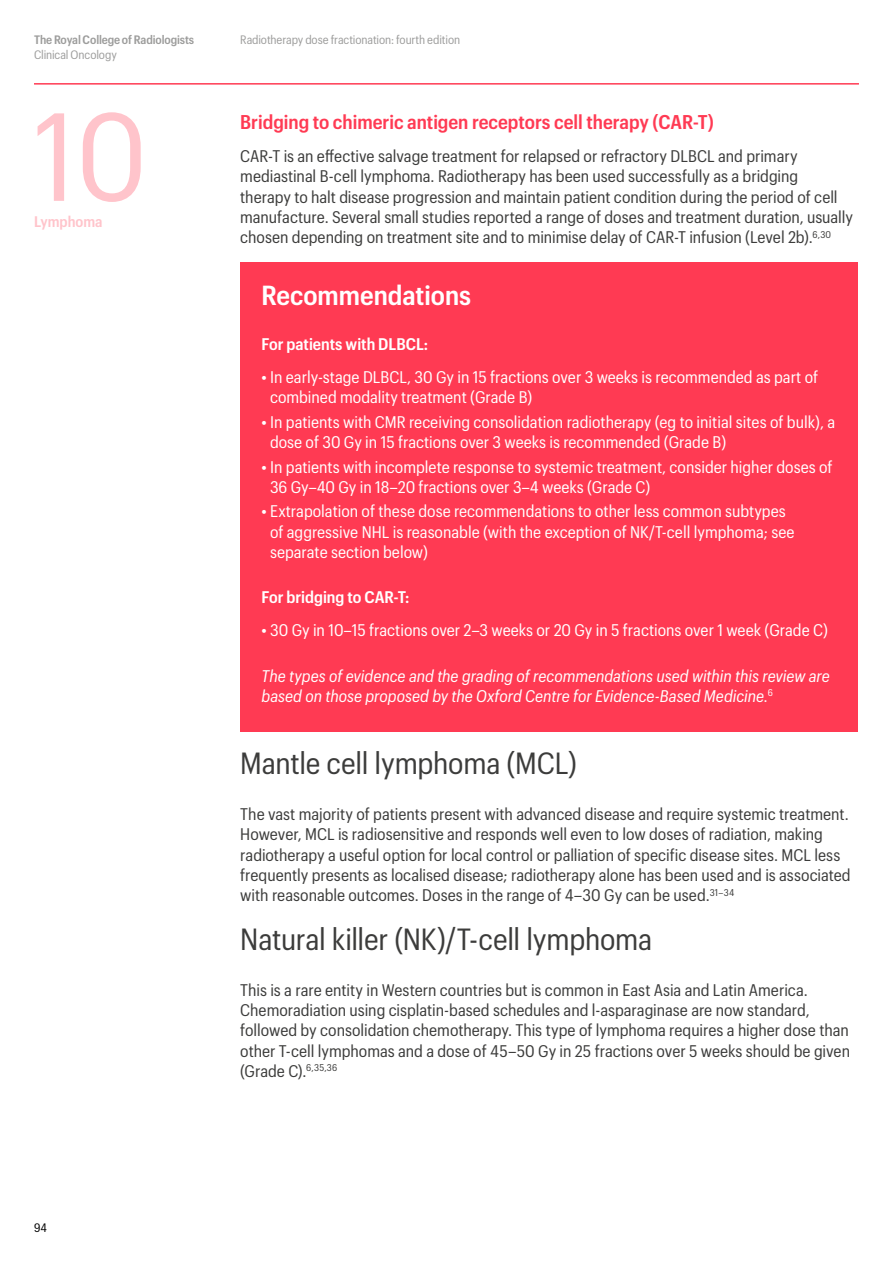
<style>
.page{position:relative;width:893px;height:1263px;background:#fff}
.page>*{position:absolute;margin:0;border:0;box-sizing:border-box;transform-origin:0 0}
.Section_number_tint{font:122.25px "Graphik Compact";color:#ffc4cb}
.Heading_1{font:30px "Graphik Compact";letter-spacing:-.01em;color:#3c3c3b}
.Box_heading_1{font:600 27px "Graphik Compact";color:#fff}
.Heading_2{font:600 19.5px "Graphik Compact";color:#ff3a53}
.Body{font:16.5px/20.2px "Graphik Compact";color:#3c3c3b}
.t1{font:16.5px/20.2px "Graphik Compact";color:#fff}
.Box_body_after_list{font:italic 16.5px/20.2px "Graphik Compact";color:#fff}
.Box_heading_3{font:600 16.5px "Graphik Compact";color:#fff}
.Section_title_tint{font:600 15px "Graphik Compact";color:#ffc4cb}
.t2{font:12px "Graphik Compact";letter-spacing:-.01em;color:#9d9d9c}
.t3{font:600 12px "Graphik Compact";letter-spacing:-.01em;color:#9d9d9c}
.t4{font:12px "Graphik Compact";color:#000}
.s1{font-weight:600}
</style>
<div class="page">
<hr style="left:34px;top:83px;width:825px;height:2px;background:#ff3a53">
<div style="left:240px;top:262px;width:617px;height:470px;background:#ff3a53"></div>
<p class="t3" style="left:34px;top:31px;width:162px">The Royal College of Radiologists</p>
<p class="t2" style="left:34px;top:46px;width:84px">Clinical Oncology</p>
<p class="Section_number_tint" style="left:34px;top:69px;width:114px">10</p>
<p class="Section_title_tint" style="left:34px;top:210px;width:70px">Lymphoma</p>
<p class="t2" style="left:240px;top:31px;width:221px">Radiotherapy dose fractionation: fourth edition</p>
<p class="Heading_2" style="left:240px;top:108px;width:475px">Bridging to chimeric antigen receptors cell therapy (CAR-T)</p>
<p class="Body" style="left:240px;top:145px;width:614px">CAR-T is an effective salvage treatment for relapsed or refractory DLBCL and primary mediastinal B-cell lymphoma. Radiotherapy has been used successfully as a bridging therapy to halt disease progression and maintain patient condition during the period of cell manufacture. Several small studies reported a range of doses and treatment duration, usually chosen depending on treatment site and to minimise delay of CAR-T infusion (Level 2b).<sup>6,30</sup></p>
<p class="Box_heading_1" style="left:261px;top:275px;width:211px">Recommendations</p>
<p class="Box_heading_3" style="left:261px;top:332px;width:168px">For patients with DLBCL:</p>
<p class="t1" style="left:270px;top:366px;width:550px;text-indent:-9px"><span class="s1">•</span> In early-stage DLBCL, 30 Gy in 15 fractions over 3 weeks is recommended as part of combined modality treatment (Grade B)</p>
<p class="t1" style="left:270px;top:410px;width:567px;text-indent:-9px"><span class="s1">•</span> In patients with CMR receiving consolidation radiotherapy (eg to initial sites of bulk), a dose of 30 Gy in 15 fractions over 3 weeks is recommended (Grade B)</p>
<p class="t1" style="left:270px;top:455px;width:564px;text-indent:-9px"><span class="s1">•</span> In patients with incomplete response to systemic treatment, consider higher doses of<br>36 Gy–40 Gy in 18–20 fractions over 3–4 weeks (Grade C)</p>
<p class="t1" style="left:270px;top:500px;width:526px;text-indent:-9px"><span class="s1">•</span> Extrapolation of these dose recommendations to other less common subtypes of aggressive NHL is reasonable (with the exception of NK/T-cell lymphoma; see separate section below)</p>
<p class="Box_heading_3" style="left:261px;top:585px;width:149px">For bridging to CAR-T:</p>
<p class="t1" style="left:261px;top:619px;width:568px"><span class="s1">•</span> 30 Gy in 10–15 fractions over 2–3 weeks or 20 Gy in 5 fractions over 1 week (Grade C)</p>
<p class="Box_body_after_list" style="left:261px;top:664px;width:570px">The types of evidence and the grading of recommendations used within this review are based on those proposed by the Oxford Centre for Evidence-Based Medicine.<sup>6</sup></p>
<p class="Heading_1" style="left:240px;top:742px;width:338px">Mantle cell lymphoma (MCL)</p>
<p class="Body" style="left:240px;top:803px;width:612px">The vast majority of patients present with advanced disease and require systemic treatment.<br>However, MCL is radiosensitive and responds well even to low doses of radiation, making radiotherapy a useful option for local control or palliation of specific disease sites. MCL less frequently presents as localised disease; radiotherapy alone has been used and is associated with reasonable outcomes. Doses in the range of 4–30 Gy can be used.<sup>31–34</sup></p>
<p class="Heading_1" style="left:240px;top:917px;width:414px">Natural killer (NK)/T-cell lymphoma</p>
<p class="Body" style="left:240px;top:978px;width:611px">This is a rare entity in Western countries but is common in East Asia and Latin America.<br>Chemoradiation using cisplatin-based schedules and l-asparaginase are now standard, followed by consolidation chemotherapy. This type of lymphoma requires a higher dose than other T-cell lymphomas and a dose of 45–50 Gy in 25 fractions over 5 weeks should be given (Grade C).<sup>6,35,36</sup></p>
<p class="t4" style="left:34px;top:1219px;width:14px">94</p>
</div>
